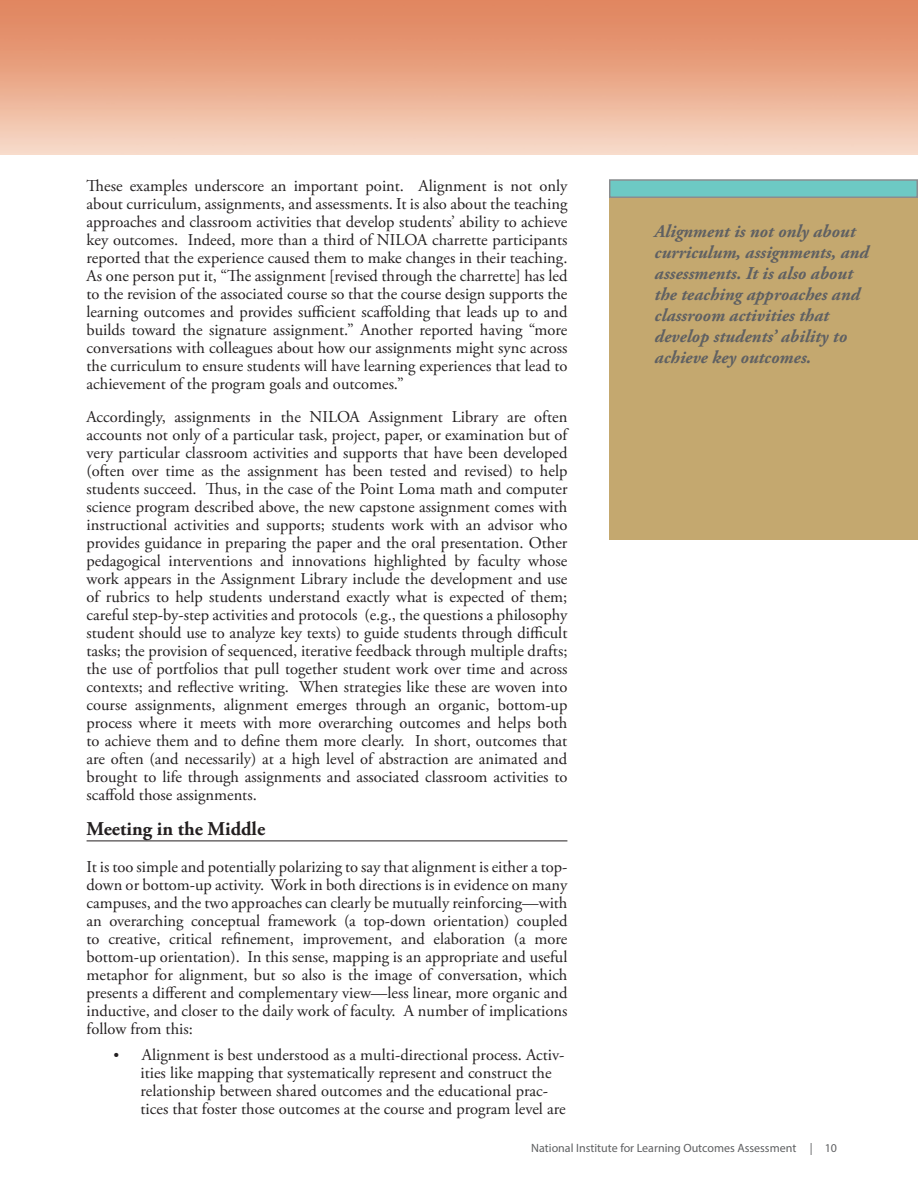
<style>
.page{position:relative;width:918px;height:1188px;background:#fff}
.page>*{position:absolute;margin:0;border:0;box-sizing:border-box;transform-origin:0 0}
.Paragraph_Heading{font:700 19.5px "Adobe Garamond Pro";color:#231f20}
.Paragraph{font:italic 700 18px/21px "Adobe Garamond Pro";color:#5f6062}
.Paragraph-2{font:16.5px/18px "Adobe Garamond Pro";color:#231f20;text-align:justify}
.bullet_list{font:16.5px/18px "Adobe Garamond Pro";color:#231f20}
.t1{font:12px "Myriad Pro";color:#5f6062}
.s1{font-size:15px}
</style>
<div class="page">
<div style="left:609px;top:198px;width:309px;height:342px;background:#c4a86f"></div>
<div style="left:610px;top:180px;width:307px;height:17px;background:#6dc9c4"></div>
<div style="left:609px;top:179px;width:309px;height:19px;border:2px solid #8a8c8f"></div>
<hr style="left:87px;top:841px;width:480px;height:1px;background:#231f20">
<img style="left:0;top:0;width:918px;height:154px">
<p class="Paragraph-2" style="left:87px;top:178px;width:482px">These examples underscore an important point. Alignment is not only about curriculum, assignments, and assessments. It is also about the teaching approaches and classroom activities that develop students’ ability to achieve key outcomes. Indeed, more than a third of NILOA charrette participants reported that the experience caused them to make changes in their teaching.<br>As one person put it, “The assignment [revised through the charrette] has led to the revision of the associated course so that the course design supports the learning outcomes and provides sufficient scaffolding that leads up to and builds toward the signature assignment.” Another reported having “more conversations with colleagues about how our assignments might sync across the curriculum to ensure students will have learning experiences that lead to achievement of the program goals and outcomes.”</p>
<p class="Paragraph-2" style="left:87px;top:409px;width:482px">Accordingly, assignments in the NILOA Assignment Library are often accounts not only of a particular task, project, paper, or examination but of very particular classroom activities and supports that have been developed (often over time as the assignment has been tested and revised) to help students succeed. Thus, in the case of the Point Loma math and computer science program described above, the new capstone assignment comes with instructional activities and supports; students work with an advisor who provides guidance in preparing the paper and the oral presentation. Other pedagogical interventions and innovations highlighted by faculty whose work appears in the Assignment Library include the development and use of rubrics to help students understand exactly what is expected of them; careful step-by-step activities and protocols (e.g., the questions a philosophy student should use to analyze key texts) to guide students through difficult tasks; the provision of sequenced, iterative feedback through multiple drafts; the use of portfolios that pull together student work over time and across contexts; and reflective writing. When strategies like these are woven into course assignments, alignment emerges through an organic, bottom-up process where it meets with more overarching outcomes and helps both to achieve them and to define them more clearly. In short, outcomes that are often (and necessarily) at a high level of abstraction are animated and brought to life through assignments and associated classroom activities to scaffold those assignments.</p>
<p class="Paragraph_Heading" style="left:87px;top:817px;width:180px">Meeting in the Middle</p>
<p class="Paragraph-2" style="left:87px;top:859px;width:482px">It is too simple and potentially polarizing to say that alignment is either a top&shy;down or bottom-up activity. Work in both directions is in evidence on many campuses, and the two approaches can clearly be mutually reinforcing—with an overarching conceptual framework (a top-down orientation) coupled to creative, critical refinement, improvement, and elaboration (a more bottom-up orientation). In this sense, mapping is an appropriate and useful metaphor for alignment, but so also is the image of conversation, which presents a different and complementary view—less linear, more organic and inductive, and closer to the daily work of faculty. A number of implications follow from this:</p>
<p class="bullet_list" style="left:141px;top:1046px;width:427px;text-indent:-27px"><span class="s1">•</span> Alignment is best understood as a multi-directional process. Activ&shy;ities like mapping that systematically represent and construct the relationship between shared outcomes and the educational prac&shy;tices that foster those outcomes at the course and program level are</p>
<p class="Paragraph" style="left:655px;top:221px;width:216px">Alignment is not only about curriculum, assignments, and assessments. It is also about the teaching approaches and classroom activities that develop students’ ability to achieve key outcomes.</p>
<p class="t1" style="left:531px;top:1140px;width:307px">National Institute for Learning Outcomes Assessment | 10</p>
</div>
